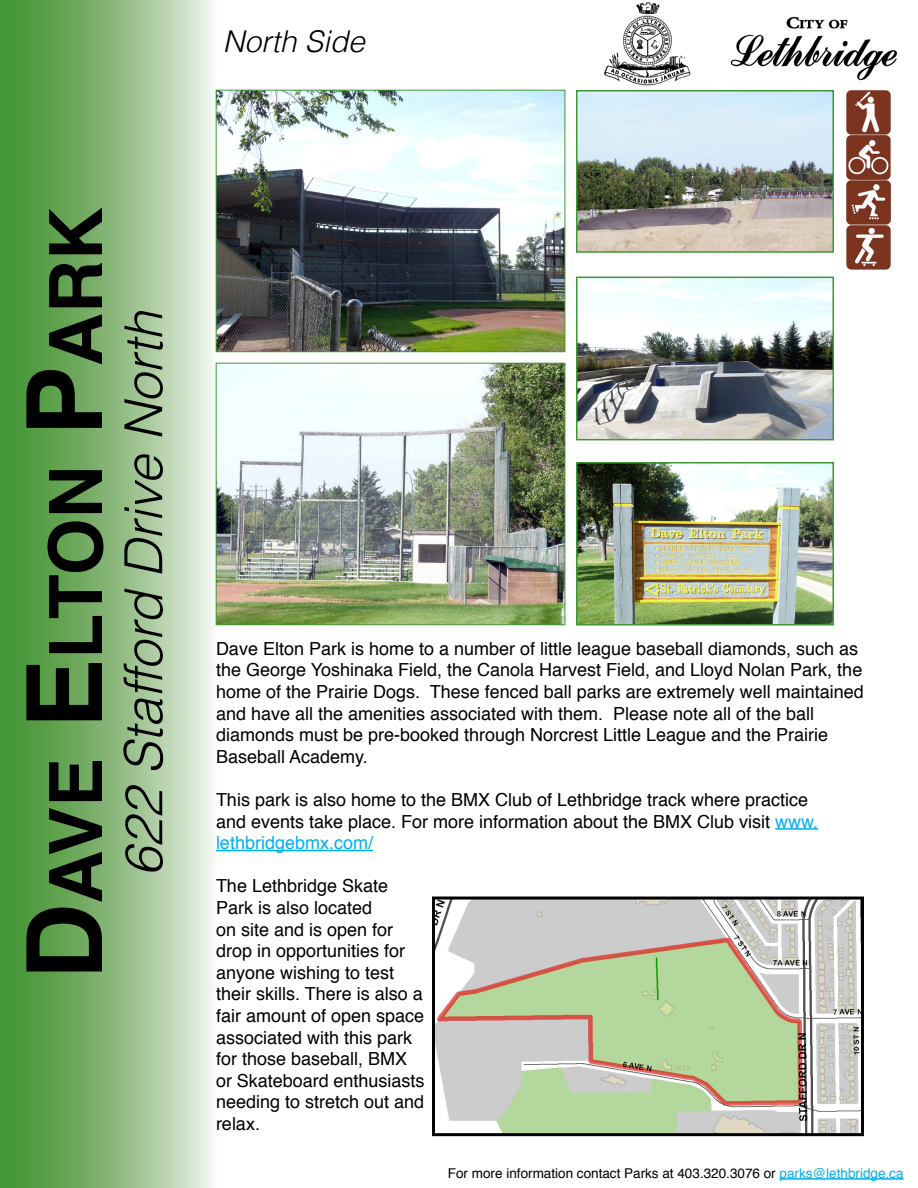
<style>
.page{position:relative;width:918px;height:1188px;background:#fff}
.page>*{position:absolute;margin:0;border:0;box-sizing:border-box;transform-origin:0 0}
.t1{font:700 73.5px "Helvetica";color:#000}
.t2{font:italic 300 52.5px "Helvetica";color:#000}
.t3{font:italic 300 30px "Helvetica";color:#000}
.t4{font:18px/21.6px "Helvetica";color:#000}
.t5{font:13.5px "Helvetica";color:#000}
.s1{font-size:105px}
.s2{color:#00aeef}
</style>
<div class="page">
<svg style="left:1px;top:1px;width:212px;height:1186px;background:#8bba7e"></svg>
<img style="left:604px;top:2px;width:294px;height:84px">
<hr style="left:780px;top:1178px;width:124px;height:2px;background:#00aeef">
<hr style="left:775px;top:828px;width:43px;height:2px;background:#00aeef">
<hr style="left:216px;top:850px;width:157px;height:1px;background:#00aeef">
<img style="left:579px;top:93px;width:252px;height:157px">
<div style="left:576px;top:90px;width:258px;height:163px;border:2px solid #439539"></div>
<img style="left:579px;top:280px;width:252px;height:157px">
<div style="left:576px;top:277px;width:258px;height:163px;border:2px solid #439539"></div>
<img style="left:579px;top:465px;width:252px;height:158px">
<div style="left:576px;top:462px;width:258px;height:164px;border:2px solid #439539"></div>
<img style="left:218px;top:92px;width:345px;height:258px">
<div style="left:216px;top:90px;width:349px;height:262px;border:1px solid #439539"></div>
<img style="left:218px;top:365px;width:345px;height:258px">
<div style="left:216px;top:363px;width:349px;height:262px;border:1px solid #439539"></div>
<img style="left:436px;top:901px;width:424px;height:231px">
<div style="left:432px;top:897px;width:432px;height:239px;border:3px solid #000"></div>
<img style="left:846px;top:90px;width:45px;height:180px">
<h3 class="t3" style="left:223px;top:23px;width:144px">North Side</h3>
<h1 class="t1" style="left:17px;top:980px;width:774px;rotate:-90deg"><span class="s1">D</span>ave <span class="s1">E</span> lton <span class="s1">P</span>ark</h1>
<h2 class="t2" style="left:111px;top:877px;width:567px;rotate:-90deg">622 Stafford Drive North</h2>
<p class="t4" style="left:216px;top:638px;width:649px">Dave Elton Park is home to a number of little league baseball diamonds, such as the George Yoshinaka Field, the Canola Harvest Field, and Lloyd Nolan Park, the home of the Prairie Dogs. These fenced ball parks are extremely well maintained and have all the amenities associated with them. Please note all of the ball diamonds must be pre-booked through Norcrest Little League and the Prairie Baseball Academy.</p>
<p class="t4" style="left:216px;top:789px;width:604px">This park is also home to the BMX Club of Lethbridge track where practice and events take place. For more information about the BMX Club visit <span class="s2">www. lethbridgebmx.com/</span></p>
<p class="t4" style="left:216px;top:876px;width:210px">The Lethbridge Skate<br>Park is also located<br>on site and is open for drop in opportunities for anyone wishing to test their skills. There is also a fair amount of open space associated with this park for those baseball, BMX or Skateboard enthusiasts needing to stretch out and relax.</p>
<p class="t5" style="left:448px;top:1163px;width:457px">For more information contact Parks at 403.320.3076 or <span class="s2">parks@lethbridge.ca</span></p>
</div>
